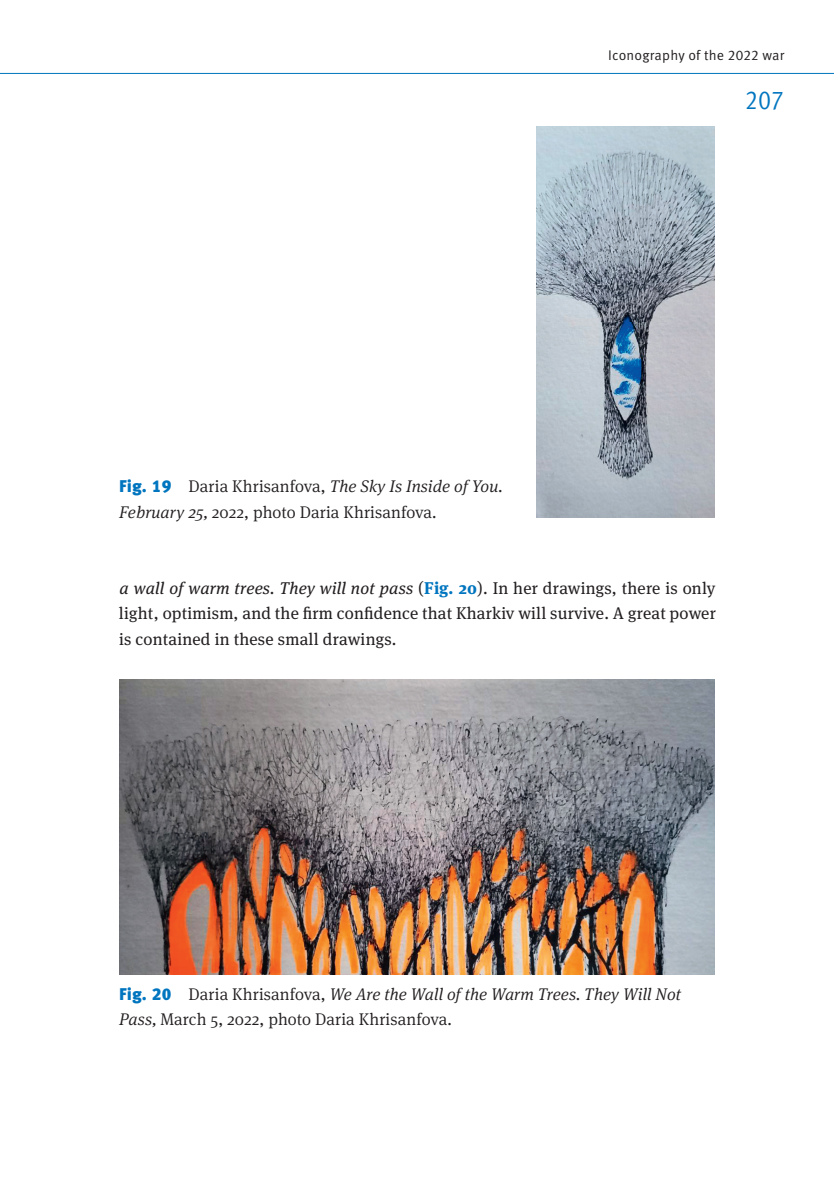
<style>
.page{position:relative;width:834px;height:1191px;background:#fff}
.page>*{position:absolute;margin:0;border:0;box-sizing:border-box;transform-origin:0 0}
.t1{font:26.25px "Meta Pro Cond Norm";color:#0075bf}
.t2{font:300 16.97px/25.4px "Meta Serif Pro";letter-spacing:.005em;color:#231f20}
.t3{font:16.97px/25.4px "Meta Serif Pro";letter-spacing:.01em;color:#231f20;text-align:justify}
.t4{font:14px "Meta Pro";letter-spacing:.015em;color:#231f20}
.s1{font-family:"Meta Pro";font-weight:900;color:#0075bf}
.s2{font-style:italic}
.s3{font-weight:700;color:#0075bf}
</style>
<div class="page">
<hr style="left:0;top:73px;width:833px;height:1px;background:#0075bf">
<img style="left:536px;top:126px;width:178px;height:391px">
<img style="left:119px;top:680px;width:595px;height:294px">
<p class="t4" style="left:608px;top:47px;width:178px">Iconography of the 2022 war</p>
<h1 class="t1" style="left:744px;top:81px;width:41px">207</h1>
<p class="t2" style="left:119px;top:473px;width:385px"><span class="s1">Fig. 19</span> Daria Khrisanfova, <span class="s2">The Sky Is Inside of You.<br>February 25,</span> 2022, photo Daria Khrisanfova.</p>
<p class="t3" style="left:119px;top:574px;width:598px"><span class="s2">a wall of warm trees. They will not pass</span> (<span class="s3">Fig. 20</span>). In her drawings, there is only light, optimism, and the firm confidence that Kharkiv will survive. A great power is contained in these small drawings.</p>
<p class="t2" style="left:119px;top:980px;width:563px"><span class="s1">Fig. 20</span> Daria Khrisanfova, <span class="s2">We Are the Wall of the Warm Trees. They Will Not<br>Pass,</span> March 5, 2022, photo Daria Khrisanfova.</p>
</div>
